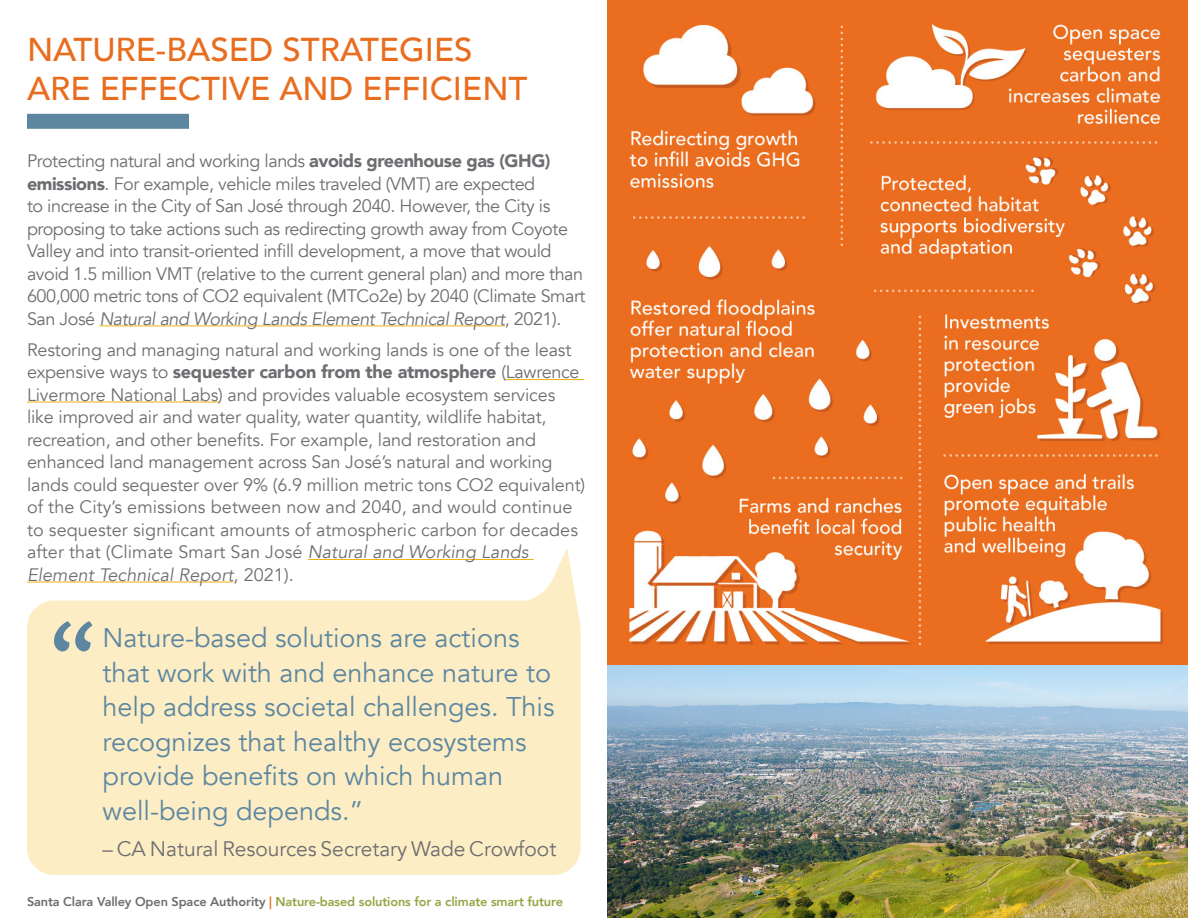
<style>
.page{position:relative;width:1188px;height:918px;background:#fff}
.page>*{position:absolute;margin:0;border:0;box-sizing:border-box;transform-origin:0 0}
.t1{font:133.2px "Chaparral Pro";color:#5d87a1}
.t2{font:500 33px/39.6px "Avenir";color:#e86d1f}
.t3{font:27px/34.5px "Avenir";color:#5d87a1}
.t4{font:21px "Avenir";color:#6d6e71}
.t5{font:18px/22.5px "Avenir";letter-spacing:-.01em;color:#6d6e71}
.t6{font:800 12.75px "Avenir";letter-spacing:-.01em;color:#94a545}
.s1{font-weight:900}
.s2{font-style:italic}
.s3{color:#6d6e71}
.s4{color:#e86d1f}
</style>
<div class="page">
<hr style="left:99px;top:325px;width:406px;height:1px;background:#eeb111">
<hr style="left:506px;top:379px;width:78px;height:1px;background:#eeb111">
<hr style="left:27px;top:402px;width:191px;height:1px;background:#eeb111">
<hr style="left:308px;top:559px;width:226px;height:1px;background:#eeb111">
<hr style="left:27px;top:582px;width:206px;height:1px;background:#eeb111">
<div style="left:27px;top:601px;width:553px;height:274px;background:#fdedc4;border-radius:27px"></div>
<svg style="left:527px;top:548px;width:53px;height:72px"></svg>
<div style="left:27px;top:114px;width:162px;height:15px;background:#5d87a1"></div>
<img style="left:608px;top:665px;width:580px;height:253px">
<img style="left:608px;top:0;width:580px;height:665px">
<h2 class="t2" style="left:27px;top:28px;width:502px">NATURE-BASED STRATEGIES<br>ARE EFFECTIVE AND EFFICIENT</h2>
<p class="t5" style="left:27px;top:150px;width:560px">Protecting natural and working lands <span class="s1">avoids greenhouse gas (GHG) emissions</span>. For example, vehicle miles traveled (VMT) are expected<br>to increase in the City of San José through 2040. However, the City is proposing to take actions such as redirecting growth away from Coyote Valley and into transit-oriented infill development, a move that would avoid 1.5 million VMT (relative to the current general plan) and more than 600,000 metric tons of CO2 equivalent (MTCo2e) by 2040 (Climate Smart San José <span class="s2">Natural and Working Lands Element Technical Report</span>, 2021).</p>
<p class="t5" style="left:27px;top:339px;width:560px">Restoring and managing natural and working lands is one of the least expensive ways to <span class="s1">sequester carbon from the atmosphere</span> (Lawrence Livermore National Labs) and provides valuable ecosystem services like improved air and water quality, water quantity, wildlife habitat, recreation, and other benefits. For example, land restoration and enhanced land management across San José’s natural and working lands could sequester over 9% (6.9 million metric tons CO2 equivalent) of the City’s emissions between now and 2040, and would continue to sequester significant amounts of atmospheric carbon for decades after that (Climate Smart San José <span class="s2">Natural and Working Lands Element Technical Report</span>, 2021).</p>
<h1 class="t1" style="left:48px;top:600px;width:49px">“</h1>
<h3 class="t3" style="left:103px;top:621px;width:454px">Nature-based solutions are actions that work with and enhance nature to help address societal challenges. This recognizes that healthy ecosystems provide benefits on which human well-being depends.”</h3>
<p class="t4" style="left:103px;top:836px;width:455px">– CA Natural Resources Secretary Wade Crowfoot</p>
<p class="t6" style="left:27px;top:892px;width:538px"><span class="s3">Santa Clara Valley Open Space Authority</span> <span class="s4">|</span> Nature-based solutions for a climate smart future</p>
</div>
